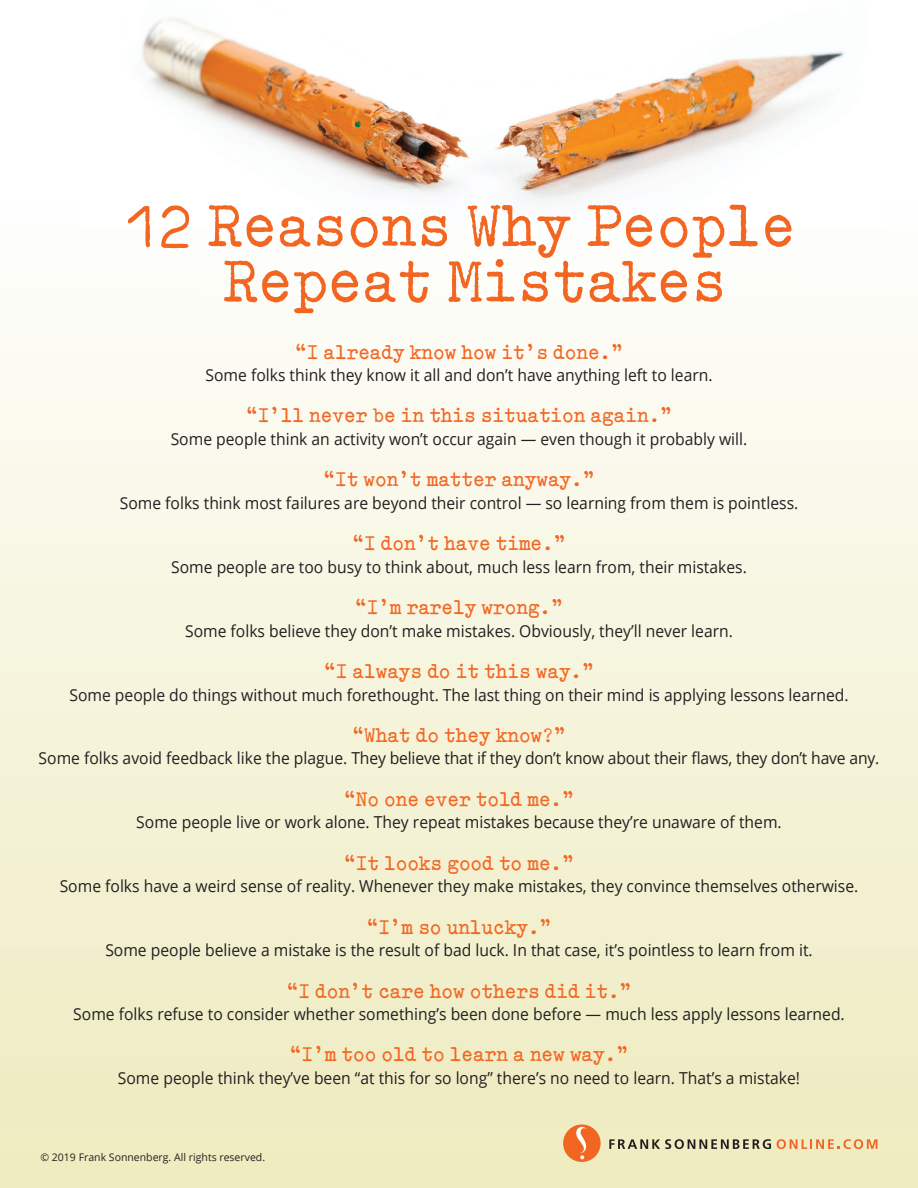
<style>
.page{position:relative;width:918px;height:1188px;background:#fff}
.page>*{position:absolute;margin:0;border:0;box-sizing:border-box;transform-origin:0 0}
.t1{font:700 67.5px/55.5px "Typewriter";color:#f36621;text-align:center;scale:.95 1}
.t2{font:800 22.5px "Typewriter";color:#f36621;scale:.95 1}
.t3{font:16.5px "Open Sans";color:#231f20;scale:.95 1}
.t4{font:10.5px "Open Sans";color:#231f20}
</style>
<div class="page">
<div style="left:0;top:183px;width:918px;height:1005px;background:linear-gradient(to bottom,#fefffe,#eeebbe)"></div>
<img style="left:81px;top:18px;width:801px;height:210px">
<svg style="left:609px;top:1139px;width:162px;height:10px"></svg>
<svg style="left:777px;top:1139px;width:101px;height:10px"></svg>
<div style="left:563px;top:1124px;width:38px;height:38px;background:#f36621;border-radius:50%"></div>
<svg style="left:576px;top:1127px;width:10px;height:32px"></svg>
<h1 class="t1" style="left:122px;top:197px;width:710px">12 Reasons Why People<br>Repeat Mistakes</h1>
<h2 class="t2" style="left:295px;top:340px;width:346px">“I already know how it’s done.”</h2>
<p class="t3" style="left:206px;top:364px;width:535px">Some folks think they know it all and don’t have anything left to learn.</p>
<h2 class="t2" style="left:246px;top:404px;width:450px">“I’ll never be in this situation again.”</h2>
<p class="t3" style="left:171px;top:428px;width:609px">Some people think an activity won’t occur again — even though it probably will.</p>
<h2 class="t2" style="left:324px;top:468px;width:287px">“It won’t matter anyway.”</h2>
<p class="t3" style="left:120px;top:492px;width:716px">Some folks think most failures are beyond their control — so learning from them is pointless.</p>
<h2 class="t2" style="left:353px;top:532px;width:226px">“I don’t have time.”</h2>
<p class="t3" style="left:171px;top:555px;width:608px">Some people are too busy to think about, much less learn from, their mistakes.</p>
<h2 class="t2" style="left:355px;top:595px;width:220px">“I’m rarely wrong.”</h2>
<p class="t3" style="left:185px;top:619px;width:578px">Some folks believe they don’t make mistakes. Obviously, they’ll never learn.</p>
<h2 class="t2" style="left:324px;top:659px;width:285px">“I always do it this way.”</h2>
<p class="t3" style="left:69px;top:683px;width:822px">Some people do things without much forethought. The last thing on their mind is applying lessons learned.</p>
<h2 class="t2" style="left:353px;top:723px;width:226px">“What do they know?”</h2>
<p class="t3" style="left:39px;top:747px;width:887px">Some folks avoid feedback like the plague. They believe that if they don’t know about their flaws, they don’t have any.</p>
<h2 class="t2" style="left:344px;top:787px;width:243px">“No one ever told me.”</h2>
<p class="t3" style="left:136px;top:811px;width:681px">Some people live or work alone. They repeat mistakes because they’re unaware of them.</p>
<h2 class="t2" style="left:344px;top:851px;width:243px">“It looks good to me.”</h2>
<p class="t3" style="left:60px;top:875px;width:842px">Some folks have a weird sense of reality. Whenever they make mistakes, they convince themselves otherwise.</p>
<h2 class="t2" style="left:367px;top:915px;width:196px">“I’m so unlucky.”</h2>
<p class="t3" style="left:105px;top:939px;width:746px">Some people believe a mistake is the result of bad luck. In that case, it’s pointless to learn from it.</p>
<h2 class="t2" style="left:287px;top:979px;width:364px">“I don’t care how others did it.”</h2>
<p class="t3" style="left:73px;top:1003px;width:814px">Some folks refuse to consider whether something’s been done before — much less apply lessons learned.</p>
<h2 class="t2" style="left:290px;top:1043px;width:357px">“I’m too old to learn a new way.”</h2>
<p class="t3" style="left:118px;top:1067px;width:720px">Some people think they’ve been “at this for so long” there’s no need to learn. That’s a mistake!</p>
<p class="t4" style="left:40px;top:1150px;width:226px">© 2019 Frank Sonnenberg. All rights reserved.</p>
</div>
